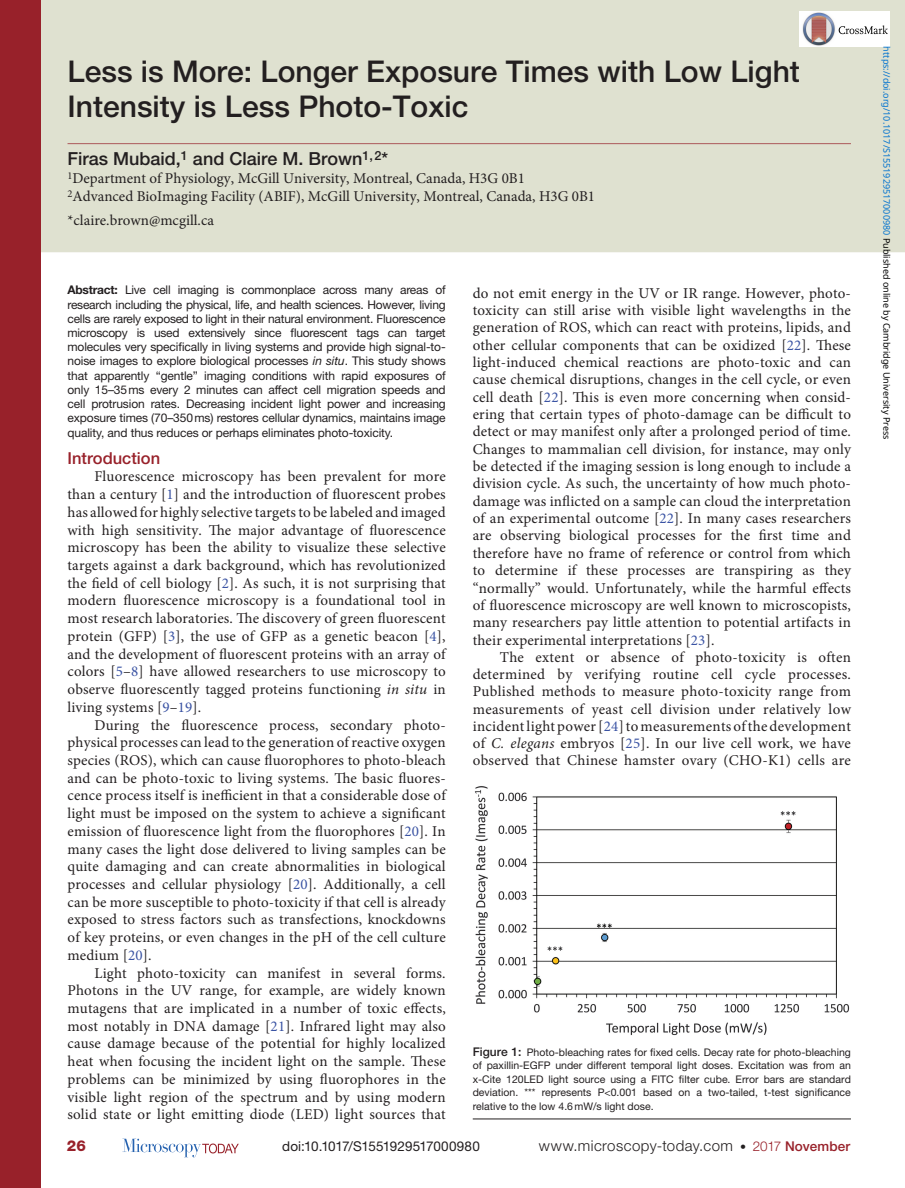
<style>
.page{position:relative;width:905px;height:1188px;background:#fff}
.page>*{position:absolute;margin:0;border:0;box-sizing:border-box;transform-origin:0 0}
.t1{font:500 30px/34.5px "Helvetica Neue LT Std";color:#231f20}
.t2{font:500 18px "Helvetica Neue LT Std";color:#231f20}
.t3{font:500 16.5px "Helvetica Neue LT Std";color:#98212a}
.t4{font:15px/17.7px "Minion Pro";letter-spacing:.01em;color:#231f20;text-align:justify}
.t5{font:300 15px "Helvetica Neue LT Std";letter-spacing:.03em;color:#231f20}
.t6{font:800 15px "Helvetica Neue LT Std";color:#98212a}
.t7{font:13.5px "Helvetica Neue LT Std";letter-spacing:-.005em;color:#231f20}
.t8{font:12px/14.2px "Helvetica Neue LT Std";letter-spacing:-.01em;color:#231f20;text-align:justify}
.t9{font:10.5px/13.5px "Helvetica Neue LT Std";color:#231f20;text-align:justify}
.t10{font:9px "Noto Sans";color:#0172cf}
.s1{font-weight:700}
.s2{font-style:italic}
.s3{color:#3a53a3}
.s4{font-weight:500;font-size:12px}
.s5{font-size:12px}
.s6{font-size:13.5px;color:#98212a}
.s7{font-weight:500;font-size:13.5px;color:#98212a}
.s8{color:#000}
</style>
<div class="page">
<svg style="left:122px;top:1139px;width:117px;height:18px"></svg>
<div style="left:0;top:0;width:904px;height:174px;background:#dfe1d0"></div>
<div style="left:0;top:162px;width:904px;height:60px;background:#dfe1d0"></div>
<div style="left:0;top:192px;width:904px;height:60px;background:#dfe1d0"></div>
<div style="left:0;top:0;width:41px;height:1188px;background:#98212a"></div>
<img style="left:475px;top:786px;width:374px;height:249px">
<hr style="left:472px;top:1119px;width:378px;height:1px;background:#231f20">
<img style="left:799px;top:12px;width:91px;height:35px">
<h1 class="t1" style="left:68px;top:54px;width:733px">Less is More: Longer Exposure Times with Low Light<br>Intensity is Less Photo-Toxic</h1>
<p class="t2" style="left:68px;top:148px;width:322px">Firas Mubaid,<sup>1</sup> and Claire M. Brown<sup>1,2</sup>*</p>
<p class="t4" style="left:68px;top:170px;width:529px"><sup>1</sup>Department of Physiology, McGill University, Montreal, Canada, H3G 0B1<br><sup>2</sup>Advanced BioImaging Facility (ABIF), McGill University, Montreal, Canada, H3G 0B1</p>
<p class="t4" style="left:68px;top:212px;width:148px">*claire.brown@mcgill.ca</p>
<p class="t8" style="left:68px;top:283px;width:380px"><span class="s1">Abstract:</span> Live cell imaging is commonplace across many areas of research including the physical, life, and health sciences. However, living cells are rarely exposed to light in their natural environment. Fluorescence microscopy is used extensively since fluorescent tags can target molecules very specifically in living systems and provide high signal-to&shy;noise images to explore biological processes <span class="s2">in situ</span>. This study shows that apparently “gentle” imaging conditions with rapid exposures of only 15–35ms every 2 minutes can affect cell migration speeds and cell protrusion rates. Decreasing incident light power and increasing exposure times (70–350ms) restores cellular dynamics, maintains image quality, and thus reduces or perhaps eliminates photo-toxicity.</p>
<p class="t3" style="left:68px;top:448px;width:94px">Introduction</p>
<p class="t4" style="left:68px;top:468px;width:380px;text-indent:27px">Fluorescence microscopy has been prevalent for more than a century [<span class="s3">1</span>] and the introduction of fluorescent probes has allowed for highly selective targets to be labeled and imaged with high sensitivity. The major advantage of fluorescence microscopy has been the ability to visualize these selective targets against a dark background, which has revolutionized the field of cell biology [<span class="s3">2</span>]. As such, it is not surprising that modern fluorescence microscopy is a foundational tool in most research laboratories. The discovery of green fluorescent protein (GFP) [<span class="s3">3</span>], the use of GFP as a genetic beacon [<span class="s3">4</span>], and the development of fluorescent proteins with an array of colors [<span class="s3">5</span>–<span class="s3">8</span>] have allowed researchers to use microscopy to observe fluorescently tagged proteins functioning <span class="s2">in situ</span> in living systems [<span class="s3">9</span>–<span class="s3">19</span>].</p>
<p class="t4" style="left:68px;top:716px;width:380px;text-indent:27px">During the fluorescence process, secondary photo&shy;physical processes can lead to the generation of reactive oxygen species (ROS), which can cause fluorophores to photo-bleach and can be photo-toxic to living systems. The basic fluores&shy;cence process itself is inefficient in that a considerable dose of light must be imposed on the system to achieve a significant emission of fluorescence light from the fluorophores [<span class="s3">20</span>]. In many cases the light dose delivered to living samples can be quite damaging and can create abnormalities in biological processes and cellular physiology [<span class="s3">20</span>]. Additionally, a cell can be more susceptible to photo-toxicity if that cell is already exposed to stress factors such as transfections, knockdowns of key proteins, or even changes in the pH of the cell culture medium [<span class="s3">20</span>].</p>
<p class="t4" style="left:68px;top:964px;width:380px;text-indent:27px">Light photo-toxicity can manifest in several forms.<br>Photons in the UV range, for example, are widely known mutagens that are implicated in a number of toxic effects, most notably in DNA damage [<span class="s3">21</span>]. Infrared light may also cause damage because of the potential for highly localized heat when focusing the incident light on the sample. These problems can be minimized by using fluorophores in the visible light region of the spectrum and by using modern solid state or light emitting diode (LED) light sources that</p>
<p class="t4" style="left:472px;top:284px;width:380px">do not emit energy in the UV or IR range. However, photo&shy;toxicity can still arise with visible light wavelengths in the generation of ROS, which can react with proteins, lipids, and other cellular components that can be oxidized [<span class="s3">22</span>]. These light-induced chemical reactions are photo-toxic and can cause chemical disruptions, changes in the cell cycle, or even cell death [<span class="s3">22</span>]. This is even more concerning when consid&shy;ering that certain types of photo-damage can be difficult to detect or may manifest only after a prolonged period of time.<br>Changes to mammalian cell division, for instance, may only be detected if the imaging session is long enough to include a division cycle. As such, the uncertainty of how much photo&shy;damage was inflicted on a sample can cloud the interpretation of an experimental outcome [<span class="s3">22</span>]. In many cases researchers are observing biological processes for the first time and therefore have no frame of reference or control from which to determine if these processes are transpiring as they “normally” would. Unfortunately, while the harmful effects of fluorescence microscopy are well known to microscopists, many researchers pay little attention to potential artifacts in their experimental interpretations [<span class="s3">23</span>].</p>
<p class="t4" style="left:472px;top:648px;width:380px;line-height:17.2px;text-indent:27px">The extent or absence of photo-toxicity is often determined by verifying routine cell cycle processes.<br>Published methods to measure photo-toxicity range from measurements of yeast cell division under relatively low incident light power [<span class="s3">24</span>] to measurements of the development of <span class="s2">C. elegans</span> embryos [<span class="s3">25</span>]. In our live cell work, we have observed that Chinese hamster ovary (CHO-K1) cells are</p>
<p class="t9" style="left:472px;top:1045px;width:380px"><span class="s4">Figure 1:</span> Photo-bleaching rates for fixed cells. Decay rate for photo-bleaching of paxillin-EGFP under different temporal light doses. Excitation was from an x-Cite 120LED light source using a FITC filter cube. Error bars are standard deviation. *** represents P&lt;0.001 based on a two-tailed, t-test significance relative to the low 4.6mW/s light dose.</p>
<p class="t6" style="left:67px;top:1137px;width:21px">26</p>
<p class="t7" style="left:282px;top:1138px;width:199px">doi:10.1017/S1551929517000980</p>
<p class="t5" style="left:538px;top:1136px;width:313px">www.microscopy-today.com <span class="s5">•</span> <span class="s6">2017</span> <span class="s7">November</span></p>
<p class="t10" style="left:893px;top:46px;width:394px;rotate:90deg">https://doi.org/10.1017/S1551929517000980 <span class="s8">Published online by Cambridge University Press</span></p>
</div>
